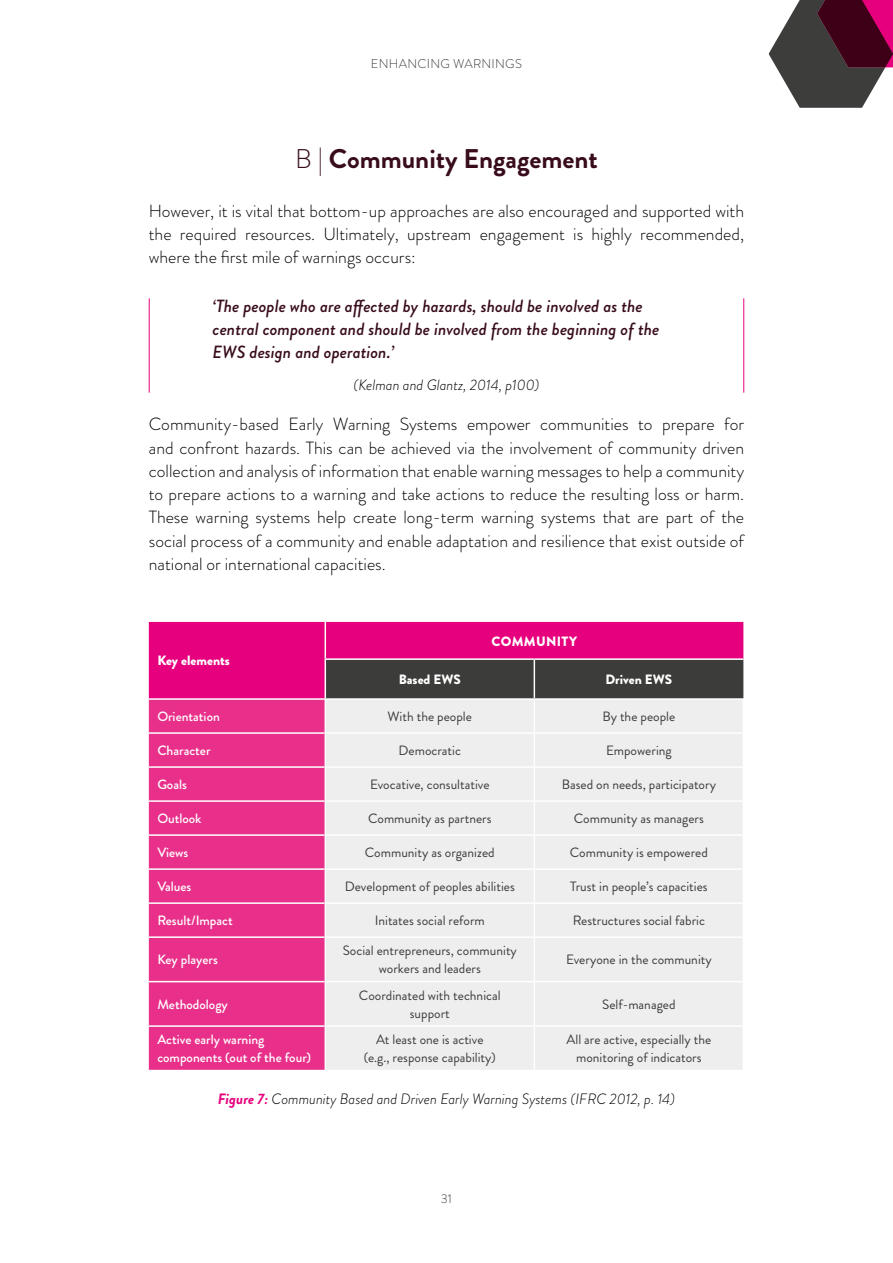
<style>
.page{position:relative;width:893px;height:1263px;background:#fff}
.page>*{position:absolute;margin:0;border:0;box-sizing:border-box;transform-origin:0 0}
.t1{font:700 27px "Brandon Grotesque";color:#380c1c}
.t2{font:300 17.7px/23.2px "Brandon Grotesque";color:#000;text-align:justify}
.t3{font:italic 500 17.7px/23.2px "Brandon Grotesque";color:#380c1c}
.t4{font:italic 300 15px "Brandon Grotesque";color:#000}
.t5{font:13.5px/18px "Brandon Grotesque";color:#3c3c3b;text-align:center}
.t6{font:500 13.5px/18px "Brandon Grotesque";color:#fff}
.t7{font:900 13.5px "Brandon Grotesque";color:#fff}
.t8{font:900 13.5px "Brandon Grotesque";letter-spacing:.02em;color:#fff}
.t9{font:300 12.75px "Brandon Grotesque";letter-spacing:.02em;color:#3c3c3b}
.s1{font-weight:300}
.s2{font-weight:700;color:#e6007d}
</style>
<div class="page">
<svg style="left:769px;top:0;width:124px;height:108px"></svg>
<hr style="left:149px;top:298px;width:1px;height:95px;background:#e6007d">
<hr style="left:743px;top:298px;width:1px;height:95px;background:#e6007d">
<div style="left:149px;top:622px;width:594px;height:76px;background:#e6007d"></div>
<div style="left:326px;top:660px;width:417px;height:38px;background:#3c3c3b"></div>
<div style="left:149px;top:700px;width:176px;height:370px;background:#e8308a"></div>
<div style="left:326px;top:700px;width:417px;height:370px;background:#eee"></div>
<hr style="left:325px;top:622px;width:1px;height:36px;background:#fff">
<hr style="left:325px;top:658px;width:209px;height:2px;background:#fff">
<hr style="left:325px;top:660px;width:1px;height:38px;background:#fff">
<hr style="left:534px;top:658px;width:209px;height:2px;background:#fff">
<hr style="left:534px;top:660px;width:1px;height:38px;background:#fff">
<hr style="left:534px;top:700px;width:1px;height:32px;background:#fff">
<hr style="left:149px;top:732px;width:176px;height:2px;background:#fff">
<hr style="left:326px;top:732px;width:208px;height:2px;background:#fff">
<hr style="left:534px;top:732px;width:210px;height:2px;background:#fff">
<hr style="left:534px;top:734px;width:1px;height:32px;background:#fff">
<hr style="left:149px;top:766px;width:176px;height:2px;background:#fff">
<hr style="left:326px;top:766px;width:208px;height:2px;background:#fff">
<hr style="left:534px;top:766px;width:210px;height:2px;background:#fff">
<hr style="left:534px;top:768px;width:1px;height:32px;background:#fff">
<hr style="left:149px;top:800px;width:176px;height:2px;background:#fff">
<hr style="left:326px;top:800px;width:208px;height:2px;background:#fff">
<hr style="left:534px;top:800px;width:210px;height:2px;background:#fff">
<hr style="left:149px;top:834px;width:176px;height:2px;background:#fff">
<hr style="left:326px;top:834px;width:208px;height:2px;background:#fff">
<hr style="left:534px;top:834px;width:210px;height:2px;background:#fff">
<hr style="left:534px;top:836px;width:1px;height:32px;background:#fff">
<hr style="left:149px;top:868px;width:176px;height:2px;background:#fff">
<hr style="left:326px;top:868px;width:208px;height:2px;background:#fff">
<hr style="left:534px;top:868px;width:210px;height:2px;background:#fff">
<hr style="left:534px;top:870px;width:1px;height:32px;background:#fff">
<hr style="left:149px;top:902px;width:176px;height:2px;background:#fff">
<hr style="left:326px;top:902px;width:208px;height:2px;background:#fff">
<hr style="left:534px;top:902px;width:210px;height:2px;background:#fff">
<hr style="left:534px;top:904px;width:1px;height:32px;background:#fff">
<hr style="left:149px;top:936px;width:176px;height:2px;background:#fff">
<hr style="left:326px;top:936px;width:208px;height:2px;background:#fff">
<hr style="left:534px;top:936px;width:210px;height:2px;background:#fff">
<hr style="left:149px;top:981px;width:176px;height:1px;background:#fff">
<hr style="left:326px;top:981px;width:208px;height:1px;background:#fff">
<hr style="left:534px;top:981px;width:210px;height:1px;background:#fff">
<hr style="left:149px;top:1025px;width:176px;height:2px;background:#fff">
<hr style="left:326px;top:1025px;width:208px;height:2px;background:#fff">
<hr style="left:534px;top:1025px;width:210px;height:2px;background:#fff">
<hr style="left:534px;top:802px;width:1px;height:32px;background:#fff">
<hr style="left:534px;top:938px;width:1px;height:43px;background:#fff">
<hr style="left:534px;top:982px;width:1px;height:43px;background:#fff">
<hr style="left:534px;top:1027px;width:1px;height:43px;background:#fff">
<p class="t9" style="left:371px;top:55px;width:152px">ENHANCING WARNINGS</p>
<h1 class="t1" style="left:295px;top:140px;width:304px"><span class="s1">B |</span> Community Engagement</h1>
<p class="t2" style="left:149px;top:199px;width:597px">However, it is vital that bottom-up approaches are also encouraged and supported with the required resources. Ultimately, upstream engagement is highly recommended, where the first mile of warnings occurs:</p>
<p class="t3" style="left:213px;top:294px;width:448px">‘The people who are affected by hazards, should be involved as the central component and should be involved from the beginning of the<br>EWS design and operation.’</p>
<p class="t4" style="left:354px;top:375px;width:187px">(Kelman and Glantz, 2014, p100)</p>
<p class="t2" style="left:149px;top:413px;width:597px">Community-based Early Warning Systems empower communities to prepare for and confront hazards. This can be achieved via the involvement of community driven collection and analysis of information that enable warning messages to help a community to prepare actions to a warning and take actions to reduce the resulting loss or harm.<br>These warning systems help create long-term warning systems that are part of the social process of a community and enable adaptation and resilience that exist outside of national or international capacities.</p>
<p class="t7" style="left:157px;top:651px;width:74px">Key elements</p>
<p class="t8" style="left:492px;top:631px;width:87px">COMMUNITY</p>
<p class="t7" style="left:399px;top:670px;width:64px">Based EWS</p>
<p class="t7" style="left:605px;top:670px;width:68px">Driven EWS</p>
<p class="t6" style="left:157px;top:707px;width:64px">Orientation</p>
<p class="t5" style="left:388px;top:707px;width:86px">With the people</p>
<p class="t5" style="left:602px;top:707px;width:74px">By the people</p>
<p class="t6" style="left:157px;top:741px;width:55px">Character</p>
<p class="t5" style="left:399px;top:741px;width:64px">Democratic</p>
<p class="t5" style="left:606px;top:741px;width:67px">Empowering</p>
<p class="t6" style="left:157px;top:775px;width:31px">Goals</p>
<p class="t5" style="left:370px;top:775px;width:121px">Evocative, consultative</p>
<p class="t5" style="left:562px;top:775px;width:156px">Based on needs, participatory</p>
<p class="t6" style="left:157px;top:809px;width:46px">Outlook</p>
<p class="t5" style="left:368px;top:809px;width:125px">Community as partners</p>
<p class="t5" style="left:574px;top:809px;width:131px">Community as managers</p>
<p class="t6" style="left:157px;top:843px;width:33px">Views</p>
<p class="t5" style="left:365px;top:843px;width:131px">Community as organized</p>
<p class="t5" style="left:570px;top:843px;width:140px">Community is empowered</p>
<p class="t6" style="left:157px;top:877px;width:36px">Values</p>
<p class="t5" style="left:345px;top:877px;width:172px">Development of peoples abilities</p>
<p class="t5" style="left:570px;top:877px;width:139px">Trust in people’s capacities</p>
<p class="t6" style="left:157px;top:911px;width:77px">Result/Impact</p>
<p class="t5" style="left:375px;top:911px;width:111px">Initates social reform</p>
<p class="t5" style="left:573px;top:911px;width:134px">Restructures social fabric</p>
<p class="t6" style="left:157px;top:951px;width:62px">Key players</p>
<p class="t5" style="left:343px;top:942px;width:176px">Social entrepreneurs, community workers and leaders</p>
<p class="t5" style="left:566px;top:951px;width:147px">Everyone in the community</p>
<p class="t6" style="left:157px;top:995px;width:72px">Methodology</p>
<p class="t5" style="left:359px;top:986px;width:143px">Coordinated with technical support</p>
<p class="t5" style="left:602px;top:995px;width:75px">Self-managed</p>
<p class="t6" style="left:157px;top:1030px;width:155px">Active early warning components (out of the four)</p>
<p class="t5" style="left:364px;top:1030px;width:134px">At least one is active (e.g., response capability)</p>
<p class="t5" style="left:567px;top:1030px;width:146px">All are active, especially the monitoring of indicators</p>
<p class="t4" style="left:218px;top:1089px;width:459px"><span class="s2">Figure 7:</span> Community Based and Driven Early Warning Systems (IFRC 2012, p. 14)</p>
<p class="t9" style="left:441px;top:1190px;width:13px">31</p>
</div>
